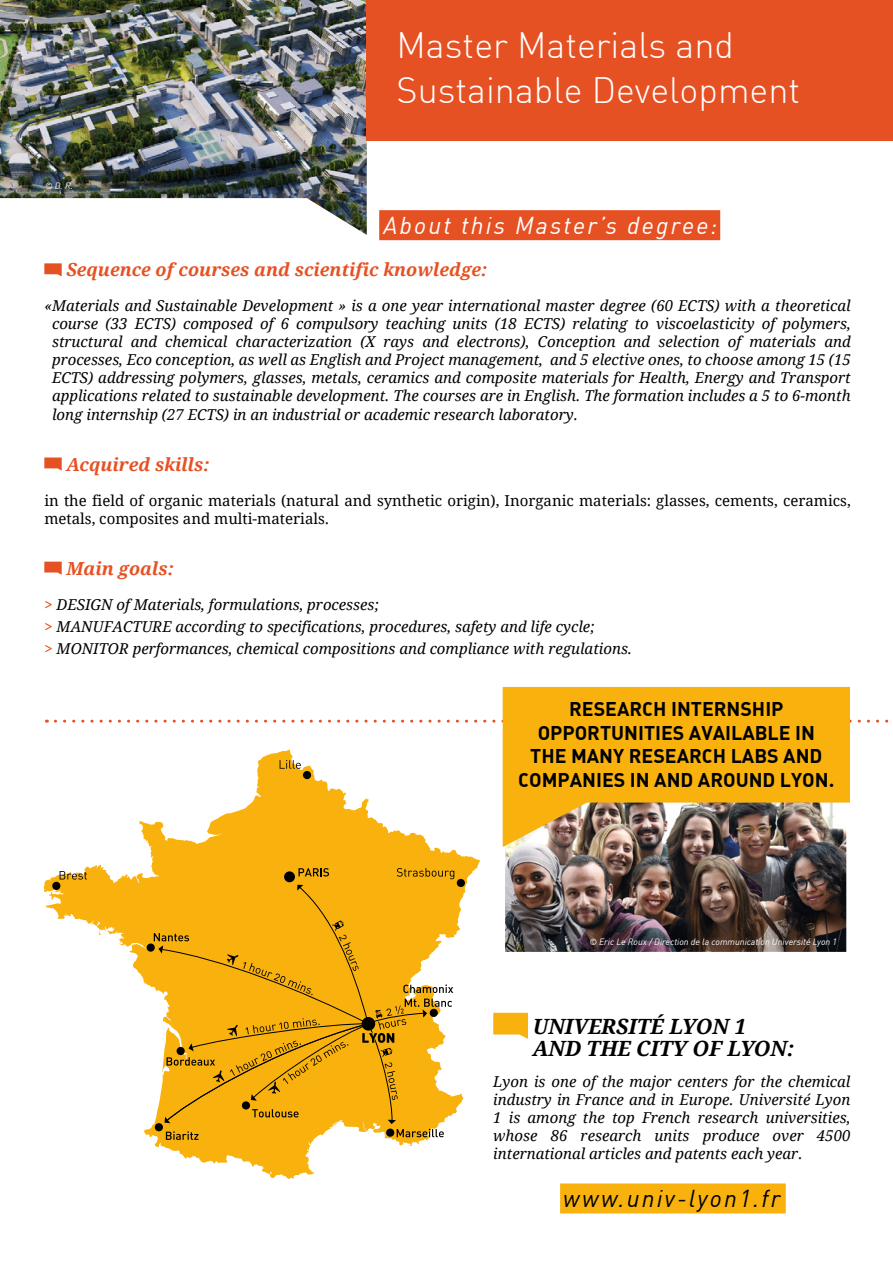
<style>
.page{position:relative;width:893px;height:1263px;background:#fff}
.page>*{position:absolute;margin:0;border:0;box-sizing:border-box;transform-origin:0 0}
.t1{font:300 36px/45px "DIN Alternate";color:#fff}
.t2{font:italic 24px "DIN";letter-spacing:.09em;color:#fff}
.t3{font:italic 24px "DIN";letter-spacing:.09em;color:#000}
.t4{font:italic 700 21px/21.6px "Droid Serif";color:#000}
.t5{font:700 19.5px/23.4px "DIN Alternate";color:#000;text-align:center}
.t6{font:italic 700 18px "Droid Serif";color:#e65123}
.t7{font:italic 15px/18px "Droid Serif";color:#000;text-align:justify}
.t8{font:15px/18px "Droid Serif";color:#000}
.t9{font:italic 9px "DIN";color:#fff}
.s1{font-weight:700;font-style:normal;color:#e94e0f}
</style>
<div class="page">
<div style="left:560px;top:1183px;width:226px;height:30px;background:#f9b10d"></div>
<svg style="left:493px;top:1013px;width:35px;height:26px"></svg>
<svg style="left:44px;top:263px;width:18px;height:13px"></svg>
<svg style="left:44px;top:457px;width:18px;height:14px"></svg>
<svg style="left:44px;top:562px;width:18px;height:13px"></svg>
<img style="left:0;top:0;width:393px;height:235px">
<div style="left:367px;top:0;width:526px;height:140px;background:#e65123"></div>
<div style="left:379px;top:210px;width:341px;height:30px;background:#e65123"></div>
<svg style="left:55px;top:720px;width:834px;height:3px"></svg>
<svg style="left:44px;top:749px;width:436px;height:430px"></svg>
<div style="left:147px;top:943px;width:8px;height:9px;background:#000;border-radius:50%"></div>
<div style="left:52px;top:882px;width:8px;height:8px;background:#000;border-radius:50%"></div>
<svg style="left:60px;top:871px;width:27px;height:8px"></svg>
<div style="left:303px;top:771px;width:8px;height:8px;background:#000;border-radius:50%"></div>
<svg style="left:280px;top:760px;width:21px;height:9px"></svg>
<div style="left:457px;top:879px;width:8px;height:8px;background:#000;border-radius:50%"></div>
<svg style="left:154px;top:865px;width:301px;height:309px;background:#eeb32d"></svg>
<img style="left:505px;top:847px;width:341px;height:105px">
<svg style="left:503px;top:687px;width:347px;height:160px;background:#dfa527"></svg>
<p class="t9" style="left:45px;top:180px;width:29px">© D. R.</p>
<h1 class="t1" style="left:396px;top:22px;width:405px">Master Materials and<br>Sustainable Development</h1>
<h2 class="t2" style="left:383px;top:210px;width:335px">About this Master’s degree:</h2>
<p class="t6" style="left:66px;top:260px;width:423px">Sequence of courses and scientific knowledge:</p>
<p class="t7" style="left:52px;top:297px;width:800px;text-indent:-8px">«Materials and Sustainable Development » is a one year international master degree (60 ECTS) with a theoretical course (33 ECTS) composed of 6 compulsory teaching units (18 ECTS) relating to viscoelasticity of polymers, structural and chemical characterization (X rays and electrons), Conception and selection of materials and processes, Eco conception, as well as English and Project management, and 5 elective ones, to choose among 15 (15<br>ECTS) addressing polymers, glasses, metals, ceramics and composite materials for Health, Energy and Transport applications related to sustainable development. The courses are in English. The formation includes a 5 to 6-month long internship (27 ECTS) in an industrial or academic research laboratory.</p>
<p class="t6" style="left:66px;top:454px;width:145px">Acquired skills:</p>
<p class="t8" style="left:44px;top:491px;width:808px">in the field of organic materials (natural and synthetic origin), Inorganic materials: glasses, cements, ceramics, metals, composites and multi-materials.</p>
<p class="t6" style="left:66px;top:558px;width:109px">Main goals:</p>
<p class="t7" style="left:44px;top:593px;width:589px;line-height:22.2px;text-align:left"><span class="s1">&gt;</span> DESIGN of Materials, formulations, processes;<br><span class="s1">&gt;</span> MANUFACTURE according to specifications, procedures, safety and life cycle;<br><span class="s1">&gt;</span> MONITOR performances, chemical compositions and compliance with regulations.</p>
<h3 class="t5" style="left:518px;top:697px;width:318px">RESEARCH INTERNSHIP<br>OPPORTUNITIES AVAILABLE IN<br>THE MANY RESEARCH LABS AND<br>COMPANIES IN AND AROUND LYON.</h3>
<p class="t9" style="left:589px;top:936px;width:249px">© Eric Le Roux / Direction de la communication Université Lyon 1</p>
<h3 class="t4" style="left:533px;top:1016px;width:263px">UNIVERSITÉ LYON 1<br>AND THE CITY OF LYON:</h3>
<p class="t7" style="left:493px;top:1073px;width:359px">Lyon is one of the major centers for the chemical industry in France and in Europe. Université Lyon 1 is among the top French research universities, whose 86 research units produce over 4500 international articles and patents each year.</p>
<h2 class="t3" style="left:563px;top:1183px;width:219px">www.univ-lyon1.fr</h2>
</div>
